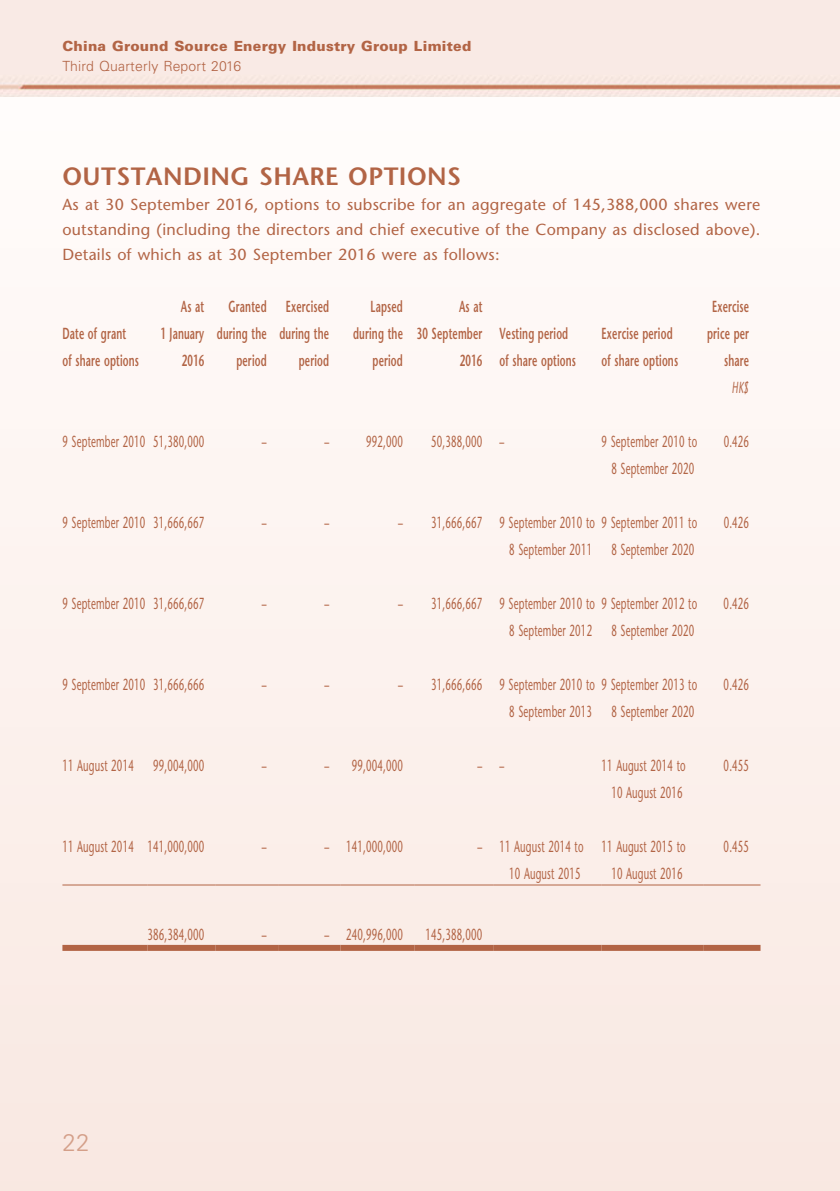
<style>
.page{position:relative;width:840px;height:1191px;background:#fff}
.page>*{position:absolute;margin:0;border:0;box-sizing:border-box;transform-origin:0 0}
.t1{font:600 25px "Stone Sans Std";letter-spacing:.015em;color:#b26445}
.t2{font:300 24px "Univers LT Std";color:#d49f89}
.t3{font:500 16px/27px "Stone Sans Std";letter-spacing:.015em;color:#b26445;text-align:center;scale:.6 1}
.t4{font:600 16px/27px "Stone Sans Std";letter-spacing:.015em;color:#b26445;text-align:right;scale:.6 1}
.t5{font:500 16px/25px "Stone Sans Std";letter-spacing:.015em;color:#b26445;text-align:justify}
.t6{font:italic 500 16px "Stone Sans Std";color:#b26445;scale:.6 1}
.t7{font:900 14px "Univers LT Std";letter-spacing:.015em;color:#b26445}
.t8{font:300 14px "Univers LT Std";letter-spacing:.015em;color:#b26445}
</style>
<div class="page">
<div style="left:0;top:0;width:839px;height:1191px;background:#fcf2ee"></div>
<img style="left:0;top:74px;width:839px;height:22px">
<hr style="left:62px;top:884px;width:85px;height:1px;background:#b26445">
<hr style="left:147px;top:884px;width:68px;height:1px;background:#b26445">
<hr style="left:215px;top:884px;width:63px;height:1px;background:#b26445">
<hr style="left:278px;top:884px;width:62px;height:1px;background:#b26445">
<hr style="left:340px;top:884px;width:74px;height:1px;background:#b26445">
<hr style="left:414px;top:884px;width:79px;height:1px;background:#b26445">
<hr style="left:493px;top:884px;width:108px;height:1px;background:#b26445">
<hr style="left:601px;top:884px;width:102px;height:1px;background:#b26445">
<hr style="left:703px;top:884px;width:57px;height:1px;background:#b26445">
<div style="left:62px;top:945px;width:85px;height:6px;background:#b26445"></div>
<div style="left:147px;top:945px;width:68px;height:6px;background:#b26445"></div>
<div style="left:215px;top:945px;width:63px;height:6px;background:#b26445"></div>
<div style="left:278px;top:945px;width:62px;height:6px;background:#b26445"></div>
<div style="left:340px;top:945px;width:74px;height:6px;background:#b26445"></div>
<div style="left:414px;top:945px;width:79px;height:6px;background:#b26445"></div>
<div style="left:493px;top:945px;width:108px;height:6px;background:#b26445"></div>
<div style="left:601px;top:945px;width:102px;height:6px;background:#b26445"></div>
<div style="left:703px;top:945px;width:57px;height:6px;background:#b26445"></div>
<p class="t7" style="left:62px;top:38px;width:410px">China Ground Source Energy Industry Group Limited</p>
<p class="t8" style="left:62px;top:58px;width:180px">Third Quarterly Report 2016</p>
<h1 class="t1" style="left:62px;top:161px;width:400px">OUTSTANDING SHARE OPTIONS</h1>
<p class="t5" style="left:62px;top:192px;width:699px">As at 30 September 2016, options to subscribe for an aggregate of 145,388,000 shares were outstanding (including the directors and chief executive of the Company as disclosed above).<br>Details of which as at 30 September 2016 were as follows:</p>
<p class="t4" style="left:62px;top:320px;width:129px;text-align:left">Date of grant of share options</p>
<p class="t4" style="left:160px;top:293px;width:75px">As at<br>1 January<br>2016</p>
<p class="t4" style="left:217px;top:293px;width:84px">Granted during the period</p>
<p class="t4" style="left:279px;top:293px;width:84px">Exercised during the period</p>
<p class="t4" style="left:353px;top:293px;width:84px">Lapsed during the period</p>
<p class="t4" style="left:416px;top:293px;width:111px">As at<br>30 September<br>2016</p>
<p class="t4" style="left:499px;top:320px;width:129px;text-align:left">Vesting period of share options</p>
<p class="t4" style="left:601px;top:320px;width:129px;text-align:left">Exercise period of share options</p>
<p class="t4" style="left:706px;top:293px;width:71px">Exercise price per share</p>
<p class="t6" style="left:731px;top:378px;width:30px">HK$</p>
<p class="t3" style="left:62px;top:428px;width:238px">9 September 2010 51,380,000</p>
<p class="t3" style="left:262px;top:428px;width:9px">–</p>
<p class="t3" style="left:324px;top:428px;width:132px">– 992,000</p>
<p class="t3" style="left:431px;top:428px;width:123px">50,388,000 –</p>
<p class="t3" style="left:601px;top:428px;width:161px">9 September 2010 to<br>8 September 2020</p>
<p class="t3" style="left:723px;top:428px;width:44px">0.426</p>
<p class="t3" style="left:62px;top:509px;width:238px">9 September 2010 31,666,667</p>
<p class="t3" style="left:262px;top:509px;width:10px">–</p>
<p class="t3" style="left:324px;top:509px;width:9px">–</p>
<p class="t3" style="left:398px;top:509px;width:499px">– 31,666,667 9 September 2010 to 9 September 2011 to<br>8 September 2011</p>
<p class="t3" style="left:723px;top:509px;width:44px">0.426</p>
<p class="t3" style="left:611px;top:536px;width:140px">8 September 2020</p>
<p class="t3" style="left:62px;top:590px;width:238px">9 September 2010 31,666,667</p>
<p class="t3" style="left:262px;top:590px;width:9px">–</p>
<p class="t3" style="left:324px;top:590px;width:10px">–</p>
<p class="t3" style="left:398px;top:590px;width:499px">– 31,666,667 9 September 2010 to 9 September 2012 to<br>8 September 2012</p>
<p class="t3" style="left:611px;top:617px;width:140px">8 September 2020</p>
<p class="t3" style="left:62px;top:671px;width:238px">9 September 2010 31,666,666</p>
<p class="t3" style="left:262px;top:671px;width:10px">–</p>
<p class="t3" style="left:324px;top:671px;width:9px">–</p>
<p class="t3" style="left:398px;top:671px;width:499px">– 31,666,666 9 September 2010 to 9 September 2013 to<br>8 September 2013</p>
<p class="t3" style="left:611px;top:698px;width:140px">8 September 2020</p>
<p class="t3" style="left:723px;top:590px;width:44px">0.426</p>
<p class="t3" style="left:723px;top:671px;width:44px">0.426</p>
<p class="t3" style="left:62px;top:752px;width:238px">11 August 2014 99,004,000</p>
<p class="t3" style="left:262px;top:752px;width:9px">–</p>
<p class="t3" style="left:324px;top:752px;width:132px">– 99,004,000</p>
<p class="t3" style="left:477px;top:752px;width:46px">– –</p>
<p class="t3" style="left:601px;top:752px;width:142px">11 August 2014 to<br>10 August 2016</p>
<p class="t3" style="left:723px;top:752px;width:44px">0.455</p>
<p class="t3" style="left:62px;top:833px;width:238px">11 August 2014 141,000,000</p>
<p class="t3" style="left:262px;top:833px;width:9px">–</p>
<p class="t3" style="left:324px;top:833px;width:132px">– 141,000,000</p>
<p class="t3" style="left:477px;top:833px;width:178px;text-align:right">– 11 August 2014 to<br>10 August 2015</p>
<p class="t3" style="left:601px;top:833px;width:142px">11 August 2015 to<br>10 August 2016</p>
<p class="t3" style="left:723px;top:833px;width:44px">0.455</p>
<p class="t3" style="left:147px;top:920px;width:96px">386,384,000</p>
<p class="t3" style="left:262px;top:920px;width:9px">–</p>
<p class="t3" style="left:324px;top:920px;width:132px">– 240,996,000</p>
<p class="t3" style="left:425px;top:920px;width:96px">145,388,000</p>
<h2 class="t2" style="left:62px;top:1127px;width:29px">22</h2>
</div>
